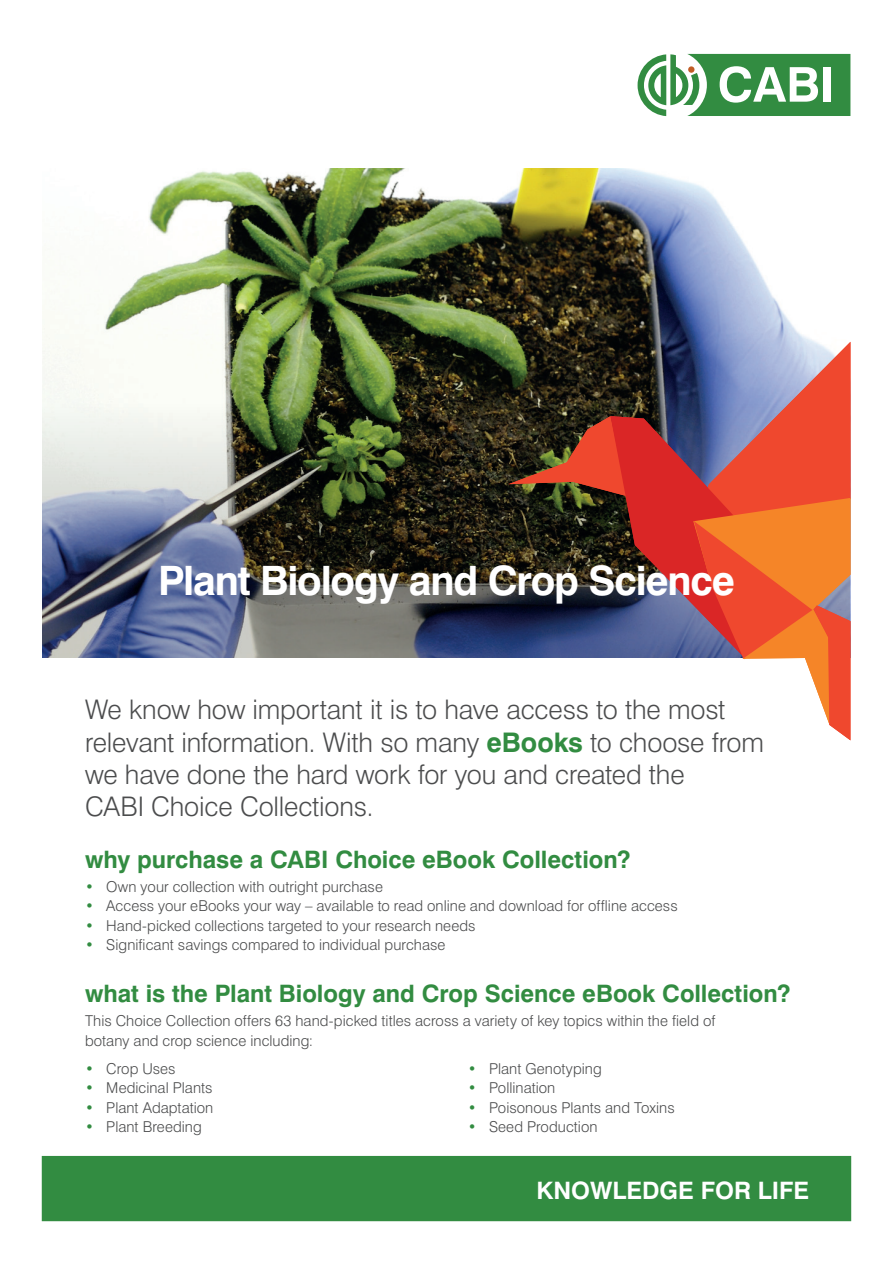
<style>
.page{position:relative;width:893px;height:1263px;background:#fff}
.page>*{position:absolute;margin:0;border:0;box-sizing:border-box;transform-origin:0 0}
.t1{font:700 40.5px "Swiss 721 BT";letter-spacing:-.03em;color:#fff}
.t2{font:300 27px/32.4px "Swiss 721 BT";letter-spacing:-.005em;color:#4b4c4d}
.t3{font:700 24px "Swiss 721 BT";color:#328c41}
.t4{font:700 24px "Swiss 721 BT";color:#fff}
.t5{font:300 15px/19.5px "Swiss 721 BT";letter-spacing:.005em;color:#4b4c4d}
.s1{font-weight:700;color:#328c41}
.s2{color:#328c41}
</style>
<div class="page">
<img style="left:43px;top:169px;width:773px;height:232px">
<img style="left:43px;top:401px;width:465px;height:257px">
<svg style="left:508px;top:342px;width:342px;height:398px"></svg>
<div style="left:42px;top:1156px;width:809px;height:65px;background:#328c41"></div>
<svg style="left:638px;top:54px;width:212px;height:62px"></svg>
<div style="left:824px;top:67px;width:7px;height:35px;background:#fff"></div>
<h1 class="t1" style="left:158px;top:555px;width:578px">Plant Biology and Crop Science</h1>
<h2 class="t2" style="left:85px;top:693px;width:681px">We know how important it is to have access to the most relevant information. With so many <span class="s1">eBooks</span> to choose from we have done the hard work for you and created the<br>CABI Choice Collections.</h2>
<h3 class="t3" style="left:85px;top:845px;width:547px">why purchase a CABI Choice eBook Collection?</h3>
<p class="t5" style="left:85px;top:877px;width:299px"><span class="s2">•</span> Own your collection with outright purchase</p>
<p class="t5" style="left:85px;top:896px;width:594px"><span class="s2">•</span> Access your eBooks your way – available to read online and download for offline access</p>
<p class="t5" style="left:85px;top:916px;width:392px"><span class="s2">•</span> Hand-picked collections targeted to your research needs</p>
<p class="t5" style="left:85px;top:935px;width:362px"><span class="s2">•</span> Significant savings compared to individual purchase</p>
<h3 class="t3" style="left:85px;top:979px;width:707px">what is the Plant Biology and Crop Science eBook Collection?</h3>
<p class="t5" style="left:85px;top:1011px;width:632px">This Choice Collection offers 63 hand-picked titles across a variety of key topics within the field of botany and crop science including:</p>
<p class="t5" style="left:85px;top:1058px;width:92px"><span class="s2">•</span> Crop Uses</p>
<p class="t5" style="left:85px;top:1078px;width:129px"><span class="s2">•</span> Medicinal Plants</p>
<p class="t5" style="left:85px;top:1097px;width:130px"><span class="s2">•</span> Plant Adaptation</p>
<p class="t5" style="left:85px;top:1117px;width:118px"><span class="s2">•</span> Plant Breeding</p>
<p class="t5" style="left:468px;top:1058px;width:136px"><span class="s2">•</span> Plant Genotyping</p>
<p class="t5" style="left:468px;top:1078px;width:89px"><span class="s2">•</span> Pollination</p>
<p class="t5" style="left:468px;top:1097px;width:208px"><span class="s2">•</span> Poisonous Plants and Toxins</p>
<p class="t5" style="left:468px;top:1117px;width:131px"><span class="s2">•</span> Seed Production</p>
<h3 class="t4" style="left:536px;top:1176px;width:274px">KNOWLEDGE FOR LIFE</h3>
</div>
